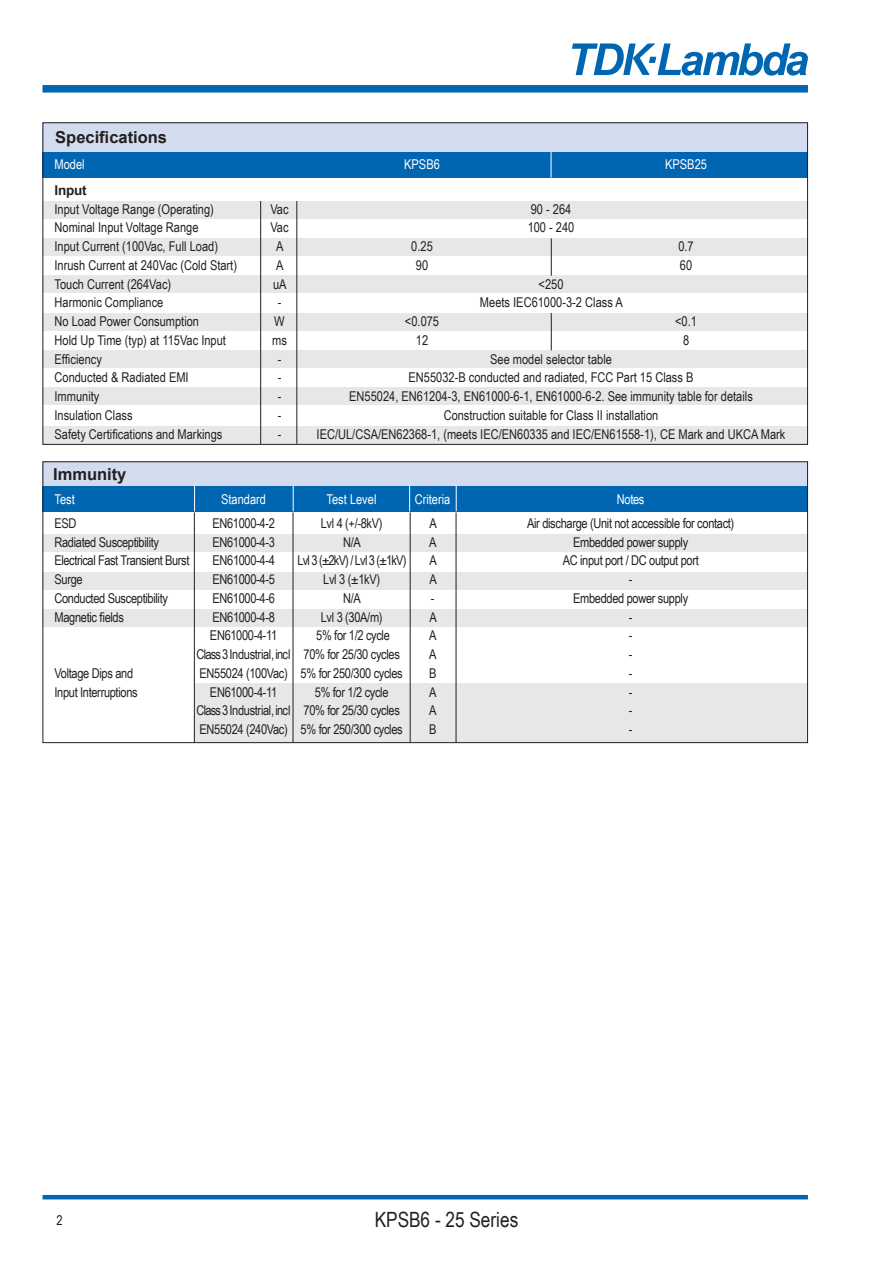
<style>
.page{position:relative;width:893px;height:1263px;background:#fff}
.page>*{position:absolute;margin:0;border:0;box-sizing:border-box;transform-origin:0 0}
.t1{font:21px "Arial Narrow";color:#221f1f}
.t2{font:700 16.5px "Arial";color:#221f1f}
.t3{font:13.5px "Arial Narrow";color:#221f1f}
.t4{font:13.5px "Arial Narrow";letter-spacing:-.025em;color:#221f1f}
.t5{font:13.5px "Arial Narrow";color:#fff}
.t6{font:13.5px "Arial Narrow";letter-spacing:-.03em;color:#221f1f}
.t7{font:13.5px "Arial Narrow";letter-spacing:-.06em;color:#221f1f}
.t8{font:700 13.5px "Arial";letter-spacing:-.025em;color:#221f1f}
</style>
<div class="page">
<div style="left:43px;top:461px;width:765px;height:30px;background:#d3dcef"></div>
<hr style="left:43px;top:1195px;width:765px;height:4px;background:#0066b2">
<div style="left:43px;top:85px;width:765px;height:8px;background:#0066b2"></div>
<svg style="left:572px;top:43px;width:236px;height:33px"></svg>
<div style="left:43px;top:122px;width:765px;height:30px;background:#d3dcef"></div>
<div style="left:43px;top:152px;width:765px;height:26px;background:#0066b2"></div>
<div style="left:43px;top:486px;width:765px;height:25px;background:#0066b2"></div>
<div style="left:43px;top:201px;width:765px;height:17px;background:#e6e7e8"></div>
<div style="left:43px;top:535px;width:765px;height:17px;background:#e6e7e8"></div>
<div style="left:43px;top:238px;width:765px;height:17px;background:#e6e7e8"></div>
<div style="left:43px;top:572px;width:765px;height:17px;background:#e6e7e8"></div>
<div style="left:43px;top:276px;width:765px;height:17px;background:#e6e7e8"></div>
<div style="left:43px;top:609px;width:765px;height:17px;background:#e6e7e8"></div>
<div style="left:194px;top:683px;width:614px;height:60px;background:#e6e7e8"></div>
<div style="left:43px;top:313px;width:765px;height:17px;background:#e6e7e8"></div>
<div style="left:43px;top:350px;width:765px;height:17px;background:#e6e7e8"></div>
<div style="left:43px;top:388px;width:765px;height:17px;background:#e6e7e8"></div>
<div style="left:43px;top:426px;width:765px;height:17px;background:#e6e7e8"></div>
<hr style="left:297px;top:201px;width:1px;height:243px;background:#221f1f">
<hr style="left:551px;top:238px;width:1px;height:38px;background:#221f1f">
<hr style="left:551px;top:313px;width:1px;height:37px;background:#221f1f">
<hr style="left:293px;top:512px;width:1px;height:231px;background:#221f1f">
<hr style="left:410px;top:512px;width:1px;height:231px;background:#221f1f">
<hr style="left:456px;top:512px;width:1px;height:231px;background:#221f1f">
<hr style="left:260px;top:201px;width:1px;height:243px;background:#221f1f">
<hr style="left:194px;top:512px;width:1px;height:231px;background:#221f1f">
<svg style="left:293px;top:486px;width:1px;height:25px"></svg>
<svg style="left:194px;top:486px;width:1px;height:25px"></svg>
<svg style="left:409px;top:486px;width:1px;height:25px"></svg>
<svg style="left:456px;top:486px;width:1px;height:25px"></svg>
<svg style="left:551px;top:152px;width:1px;height:26px"></svg>
<p class="t2" style="left:55px;top:125px;width:113px">Speci昀椀cations</p>
<p class="t5" style="left:55px;top:159px;width:32px">Model</p>
<p class="t5" style="left:404px;top:159px;width:37px">KPSB6</p>
<p class="t5" style="left:665px;top:159px;width:43px">KPSB25</p>
<p class="t8" style="left:55px;top:185px;width:33px">Input</p>
<p class="t3" style="left:55px;top:199px;width:161px">Input Voltage Range (Operating)</p>
<p class="t3" style="left:270px;top:199px;width:20px">Vac</p>
<p class="t3" style="left:531px;top:199px;width:42px">90 - 264</p>
<p class="t3" style="left:55px;top:218px;width:146px">Nominal Input Voltage Range</p>
<p class="t3" style="left:270px;top:218px;width:20px">Vac</p>
<p class="t3" style="left:528px;top:218px;width:48px">100 - 240</p>
<p class="t3" style="left:55px;top:236px;width:165px">Input Current (100Vac, Full Load)</p>
<p class="t3" style="left:276px;top:236px;width:9px">A</p>
<p class="t3" style="left:411px;top:236px;width:23px">0.25</p>
<p class="t3" style="left:678px;top:236px;width:17px">0.7</p>
<p class="t3" style="left:55px;top:255px;width:184px">Inrush Current at 240Vac (Cold Start)</p>
<p class="t3" style="left:276px;top:255px;width:9px">A</p>
<p class="t3" style="left:416px;top:255px;width:14px">90</p>
<p class="t3" style="left:680px;top:255px;width:14px">60</p>
<p class="t3" style="left:55px;top:274px;width:118px">Touch Current (264Vac)</p>
<p class="t3" style="left:273px;top:274px;width:15px">uA</p>
<p class="t3" style="left:539px;top:274px;width:26px">&lt;250</p>
<p class="t3" style="left:55px;top:293px;width:110px">Harmonic Compliance</p>
<p class="t3" style="left:278px;top:293px;width:5px">-</p>
<p class="t3" style="left:480px;top:293px;width:144px">Meets IEC61000-3-2 Class A</p>
<p class="t3" style="left:55px;top:311px;width:146px">No Load Power Consumption</p>
<p class="t3" style="left:274px;top:311px;width:12px">W</p>
<p class="t3" style="left:405px;top:311px;width:36px">&lt;0.075</p>
<p class="t3" style="left:675px;top:311px;width:23px">&lt;0.1</p>
<p class="t3" style="left:55px;top:330px;width:173px">Hold Up Time (typ) at 115Vac Input</p>
<p class="t3" style="left:272px;top:330px;width:16px">ms</p>
<p class="t3" style="left:416px;top:330px;width:14px">12</p>
<p class="t3" style="left:683px;top:330px;width:8px">8</p>
<p class="t3" style="left:55px;top:349px;width:49px">Ef昀椀ciency</p>
<p class="t3" style="left:278px;top:349px;width:5px">-</p>
<p class="t3" style="left:490px;top:349px;width:123px">See model selector table</p>
<p class="t3" style="left:55px;top:368px;width:136px">Conducted &amp; Radiated EMI</p>
<p class="t3" style="left:278px;top:368px;width:5px">-</p>
<p class="t3" style="left:409px;top:368px;width:286px">EN55032-B conducted and radiated, FCC Part 15 Class B</p>
<p class="t3" style="left:55px;top:386px;width:46px">Immunity</p>
<p class="t3" style="left:278px;top:386px;width:5px">-</p>
<p class="t3" style="left:349px;top:386px;width:405px">EN55024, EN61204-3, EN61000-6-1, EN61000-6-2. See immunity table for details</p>
<p class="t3" style="left:55px;top:410px;width:80px">Insulation Class</p>
<p class="t3" style="left:278px;top:410px;width:5px">-</p>
<p class="t3" style="left:444px;top:410px;width:216px">Construction suitable for Class II installation</p>
<p class="t3" style="left:55px;top:424px;width:169px">Safety Certi昀椀cations and Markings</p>
<p class="t3" style="left:278px;top:424px;width:5px">-</p>
<p class="t3" style="left:317px;top:424px;width:470px">IEC/UL/CSA/EN62368-1, (meets IEC/EN60335 and IEC/EN61558-1), CE Mark and UKCA Mark</p>
<p class="t2" style="left:53px;top:467px;width:75px">Immunity</p>
<p class="t5" style="left:55px;top:494px;width:22px">Test</p>
<p class="t5" style="left:221px;top:494px;width:46px">Standard</p>
<p class="t5" style="left:327px;top:494px;width:51px">Test Level</p>
<p class="t5" style="left:415px;top:494px;width:37px">Criteria</p>
<p class="t5" style="left:617px;top:494px;width:29px">Notes</p>
<p class="t3" style="left:55px;top:513px;width:24px">ESD</p>
<p class="t4" style="left:212px;top:513px;width:64px">EN61000-4-2</p>
<p class="t3" style="left:321px;top:513px;width:63px">Lvl 4 (+/-8kV)</p>
<p class="t3" style="left:429px;top:513px;width:9px">A</p>
<p class="t4" style="left:527px;top:513px;width:209px">Air discharge (Unit not accessible for contact)</p>
<p class="t4" style="left:55px;top:532px;width:106px">Radiated Susceptibility</p>
<p class="t4" style="left:212px;top:532px;width:64px">EN61000-4-3</p>
<p class="t3" style="left:343px;top:532px;width:19px">N/A</p>
<p class="t3" style="left:429px;top:532px;width:9px">A</p>
<p class="t4" style="left:573px;top:532px;width:117px">Embedded power supply</p>
<p class="t6" style="left:55px;top:551px;width:136px">Electrical Fast Transient Burst</p>
<p class="t4" style="left:212px;top:551px;width:64px">EN61000-4-4</p>
<p class="t7" style="left:298px;top:551px;width:110px">Lvl 3 (±2kV) / Lvl 3 (±1kV)</p>
<p class="t3" style="left:429px;top:551px;width:9px">A</p>
<p class="t4" style="left:563px;top:551px;width:138px">AC input port / DC output port</p>
<p class="t3" style="left:55px;top:569px;width:30px">Surge</p>
<p class="t4" style="left:212px;top:569px;width:64px">EN61000-4-5</p>
<p class="t3" style="left:323px;top:569px;width:58px">Lvl 3 (±1kV)</p>
<p class="t3" style="left:429px;top:569px;width:9px">A</p>
<p class="t3" style="left:629px;top:569px;width:5px">-</p>
<p class="t4" style="left:55px;top:588px;width:115px">Conducted Susceptibility</p>
<p class="t4" style="left:212px;top:588px;width:64px">EN61000-4-6</p>
<p class="t3" style="left:343px;top:588px;width:19px">N/A</p>
<p class="t3" style="left:431px;top:588px;width:5px">-</p>
<p class="t4" style="left:573px;top:588px;width:117px">Embedded power supply</p>
<p class="t4" style="left:55px;top:607px;width:71px">Magnetic 昀椀elds</p>
<p class="t4" style="left:212px;top:607px;width:64px">EN61000-4-8</p>
<p class="t3" style="left:321px;top:607px;width:63px">Lvl 3 (30A/m)</p>
<p class="t3" style="left:429px;top:607px;width:9px">A</p>
<p class="t3" style="left:629px;top:607px;width:5px">-</p>
<p class="t4" style="left:210px;top:626px;width:69px">EN61000-4-11</p>
<p class="t4" style="left:316px;top:626px;width:75px">5% for 1/2 cycle</p>
<p class="t3" style="left:429px;top:626px;width:9px">A</p>
<p class="t3" style="left:629px;top:626px;width:5px">-</p>
<p class="t4" style="left:197px;top:644px;width:205px">Class 3 Industrial, incl 70% for 25/30 cycles</p>
<p class="t3" style="left:429px;top:644px;width:9px">A</p>
<p class="t3" style="left:629px;top:644px;width:5px">-</p>
<p class="t4" style="left:55px;top:663px;width:80px">Voltage Dips and</p>
<p class="t4" style="left:200px;top:663px;width:205px">EN55024 (100Vac) 5% for 250/300 cycles</p>
<p class="t3" style="left:429px;top:663px;width:9px">B</p>
<p class="t3" style="left:629px;top:663px;width:5px">-</p>
<p class="t4" style="left:55px;top:682px;width:85px">Input Interruptions</p>
<p class="t4" style="left:210px;top:682px;width:69px">EN61000-4-11</p>
<p class="t4" style="left:315px;top:682px;width:75px">5% for 1/2 cycle</p>
<p class="t3" style="left:429px;top:682px;width:9px">A</p>
<p class="t3" style="left:629px;top:682px;width:5px">-</p>
<p class="t4" style="left:197px;top:701px;width:205px">Class 3 Industrial, incl 70% for 25/30 cycles</p>
<p class="t3" style="left:429px;top:701px;width:9px">A</p>
<p class="t3" style="left:629px;top:701px;width:5px">-</p>
<p class="t4" style="left:200px;top:719px;width:205px">EN55024 (240Vac) 5% for 250/300 cycles</p>
<p class="t3" style="left:429px;top:719px;width:9px">B</p>
<p class="t3" style="left:629px;top:719px;width:5px">-</p>
<p class="t3" style="left:56px;top:1215px;width:8px">2</p>
<h1 class="t1" style="left:375px;top:1211px;width:145px">KPSB6 - 25 Series</h1>
</div>
